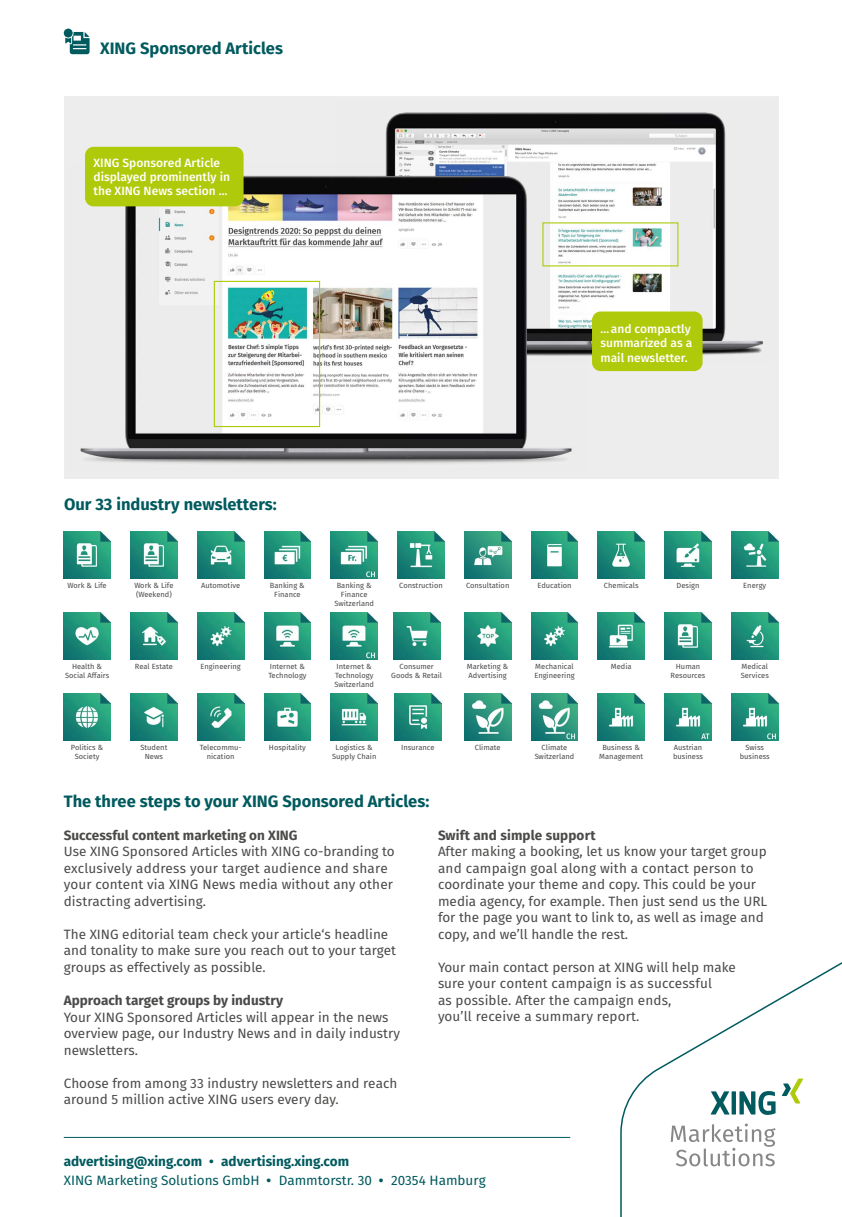
<style>
.page{position:relative;width:842px;height:1217px;background:#fff}
.page>*{position:absolute;margin:0;border:0;box-sizing:border-box;transform-origin:0 0}
.t1{font:700 16.5px "Fira Sans";color:#005a5e}
.t2{font:13.5px/16.5px "Fira Sans";color:#4a4a49}
.t3{font:13.5px/19.5px "Fira Sans";color:#005a5e}
.t4{font:700 13.5px "Fira Sans";color:#4a4a49}
.t5{font:500 12px/14.4px "Fira Sans";color:#fff}
.t6{font:7.5px/9px "Fira Sans";color:#4a4a49;text-align:center}
.s1{font-weight:700}
</style>
<div class="page">
<svg style="left:620px;top:962px;width:222px;height:254px"></svg>
<div style="left:64px;top:29px;width:9px;height:8px;background:#005b5f;border-radius:50%"></div>
<svg style="left:65px;top:32px;width:25px;height:22px"></svg>
<hr style="left:64px;top:1136px;width:506px;height:1px;background:#005a5e">
<img style="left:197px;top:531px;width:47px;height:47px">
<img style="left:264px;top:531px;width:47px;height:47px">
<img style="left:331px;top:531px;width:47px;height:47px">
<img style="left:598px;top:693px;width:47px;height:47px">
<img style="left:665px;top:693px;width:46px;height:47px">
<img style="left:731px;top:693px;width:47px;height:47px">
<img style="left:598px;top:531px;width:47px;height:47px">
<img style="left:398px;top:531px;width:46px;height:47px">
<img style="left:393px;top:612px;width:47px;height:47px">
<img style="left:665px;top:531px;width:46px;height:47px">
<img style="left:531px;top:531px;width:47px;height:47px">
<img style="left:731px;top:531px;width:47px;height:47px">
<img style="left:197px;top:612px;width:47px;height:47px">
<img style="left:64px;top:612px;width:47px;height:47px">
<img style="left:264px;top:693px;width:47px;height:47px">
<img style="left:665px;top:612px;width:46px;height:47px">
<img style="left:394px;top:693px;width:47px;height:47px">
<img style="left:264px;top:612px;width:47px;height:47px">
<img style="left:331px;top:612px;width:47px;height:47px">
<img style="left:331px;top:693px;width:47px;height:47px">
<img style="left:464px;top:612px;width:47px;height:47px">
<img style="left:598px;top:612px;width:47px;height:47px">
<img style="left:731px;top:612px;width:47px;height:47px">
<img style="left:64px;top:693px;width:47px;height:47px">
<img style="left:131px;top:612px;width:46px;height:47px">
<img style="left:131px;top:693px;width:46px;height:47px">
<img style="left:197px;top:693px;width:47px;height:47px">
<div style="left:64px;top:96px;width:714px;height:382px;background:#ededed"></div>
<img style="left:385px;top:112px;width:378px;height:244px">
<img style="left:80px;top:163px;width:506px;height:301px">
<div style="left:214px;top:281px;width:106px;height:146px;border:1px solid #afca0b"></div>
<div style="left:85px;top:147px;width:159px;height:59px;background:#afca0b;border-radius:9px"></div>
<div style="left:592px;top:311px;width:111px;height:60px;background:#afca0b;border-radius:9px"></div>
<img style="left:64px;top:531px;width:47px;height:47px">
<img style="left:131px;top:531px;width:46px;height:47px">
<img style="left:464px;top:531px;width:47px;height:47px">
<img style="left:531px;top:612px;width:47px;height:47px">
<img style="left:464px;top:693px;width:47px;height:47px">
<img style="left:531px;top:693px;width:47px;height:47px">
<p class="t1" style="left:100px;top:35px;width:184px">XING Sponsored Articles</p>
<p class="t5" style="left:94px;top:154px;width:138px">XING Sponsored Article displayed prominently in the XING News section …</p>
<p class="t1" style="left:64px;top:490px;width:214px">Our 33 industry newsletters:</p>
<p class="t5" style="left:600px;top:321px;width:93px;text-align:justify">…and compactly summarized as a mail newsletter.</p>
<p class="t6" style="left:68px;top:581px;width:41px">Work &amp; Life</p>
<p class="t6" style="left:134px;top:581px;width:41px;text-align:left">Work &amp; Life (Weekend)</p>
<p class="t6" style="left:466px;top:581px;width:45px">Consultation</p>
<p class="t6" style="left:201px;top:581px;width:40px">Automotive</p>
<p class="t6" style="left:270px;top:581px;width:36px">Banking &amp;<br>Finance</p>
<p class="t6" style="left:334px;top:581px;width:41px">Banking &amp;<br>Finance<br>Switzerland</p>
<p class="t6" style="left:399px;top:581px;width:45px">Construction</p>
<p class="t6" style="left:604px;top:581px;width:36px">Chemicals</p>
<p class="t6" style="left:537px;top:581px;width:36px">Education</p>
<p class="t6" style="left:677px;top:581px;width:24px">Design</p>
<p class="t6" style="left:743px;top:581px;width:25px">Energy</p>
<p class="t6" style="left:72px;top:661px;width:32px">Health &amp;</p>
<p class="t6" style="left:200px;top:661px;width:42px">Engineering</p>
<p class="t6" style="left:65px;top:670px;width:46px">Social Affairs</p>
<p class="t6" style="left:135px;top:661px;width:39px">Real Estate</p>
<p class="t6" style="left:268px;top:661px;width:40px;text-align:left">Internet &amp;<br>Technology</p>
<p class="t6" style="left:334px;top:661px;width:41px;text-align:left">Internet &amp;<br>Technology<br>Switzerland</p>
<p class="t6" style="left:391px;top:661px;width:52px">Consumer<br>Goods &amp; Retail</p>
<p class="t6" style="left:467px;top:661px;width:43px;text-align:left">Marketing &amp;<br>Advertising</p>
<p class="t6" style="left:611px;top:661px;width:22px">Media</p>
<p class="t6" style="left:741px;top:661px;width:30px;text-align:left">Medical<br>Services</p>
<p class="t6" style="left:534px;top:661px;width:42px;text-align:left">Mechanical<br>Engineering</p>
<p class="t6" style="left:671px;top:661px;width:36px">Human<br>Resources</p>
<p class="t6" style="left:71px;top:742px;width:34px">Politics &amp;<br>Society</p>
<p class="t6" style="left:140px;top:742px;width:28px">Student<br>News</p>
<p class="t6" style="left:200px;top:742px;width:43px">Telecommu&shy;nication</p>
<p class="t6" style="left:269px;top:742px;width:39px">Hospitality</p>
<p class="t6" style="left:332px;top:742px;width:46px">Logistics &amp;<br>Supply Chain</p>
<p class="t6" style="left:401px;top:742px;width:35px">Insurance</p>
<p class="t6" style="left:475px;top:742px;width:27px">Climate</p>
<p class="t6" style="left:535px;top:742px;width:41px">Climate<br>Switzerland</p>
<p class="t6" style="left:599px;top:742px;width:46px">Business &amp;<br>Management</p>
<p class="t6" style="left:673px;top:742px;width:31px;text-align:left">Austrian business</p>
<p class="t6" style="left:740px;top:742px;width:31px">Swiss business</p>
<p class="t1" style="left:64px;top:787px;width:367px">The three steps to your XING Sponsored Articles:</p>
<p class="t4" style="left:64px;top:823px;width:235px">Successful content marketing on XING</p>
<p class="t2" style="left:64px;top:842px;width:332px">Use XING Sponsored Articles with XING co-branding to exclusively address your target audience and share your content via XING News media without any other distracting advertising.</p>
<p class="t2" style="left:64px;top:925px;width:334px">The XING editorial team check your article‘s headline and tonality to make sure you reach out to your target groups as effectively as possible.</p>
<p class="t4" style="left:64px;top:988px;width:221px">Approach target groups by industry</p>
<p class="t2" style="left:64px;top:1007px;width:338px">Your XING Sponsored Articles will appear in the news overview page, our Industry News and in daily industry newsletters.</p>
<p class="t2" style="left:64px;top:1073px;width:335px">Choose from among 33 industry newsletters and reach around 5 million active XING users every day.</p>
<p class="t4" style="left:438px;top:823px;width:159px">Swift and simple support</p>
<p class="t2" style="left:438px;top:842px;width:331px">After making a booking, let us know your target group and campaign goal along with a contact person to coordinate your theme and copy. This could be your media agency, for example. Then just send us the URL for the page you want to link to, as well as image and copy, and we’ll handle the rest.</p>
<p class="t2" style="left:438px;top:958px;width:299px">Your main contact person at XING will help make sure your content campaign is as successful<br>as possible. After the campaign ends,<br>you’ll receive a summary report.</p>
<p class="t3" style="left:64px;top:1150px;width:423px"><span class="s1">advertising@xing.com • advertising.xing.com<br></span>XING Marketing Solutions GmbH <span class="s1">•</span> Dammtorstr. 30 <span class="s1">•</span> 20354 Hamburg</p>
</div>
